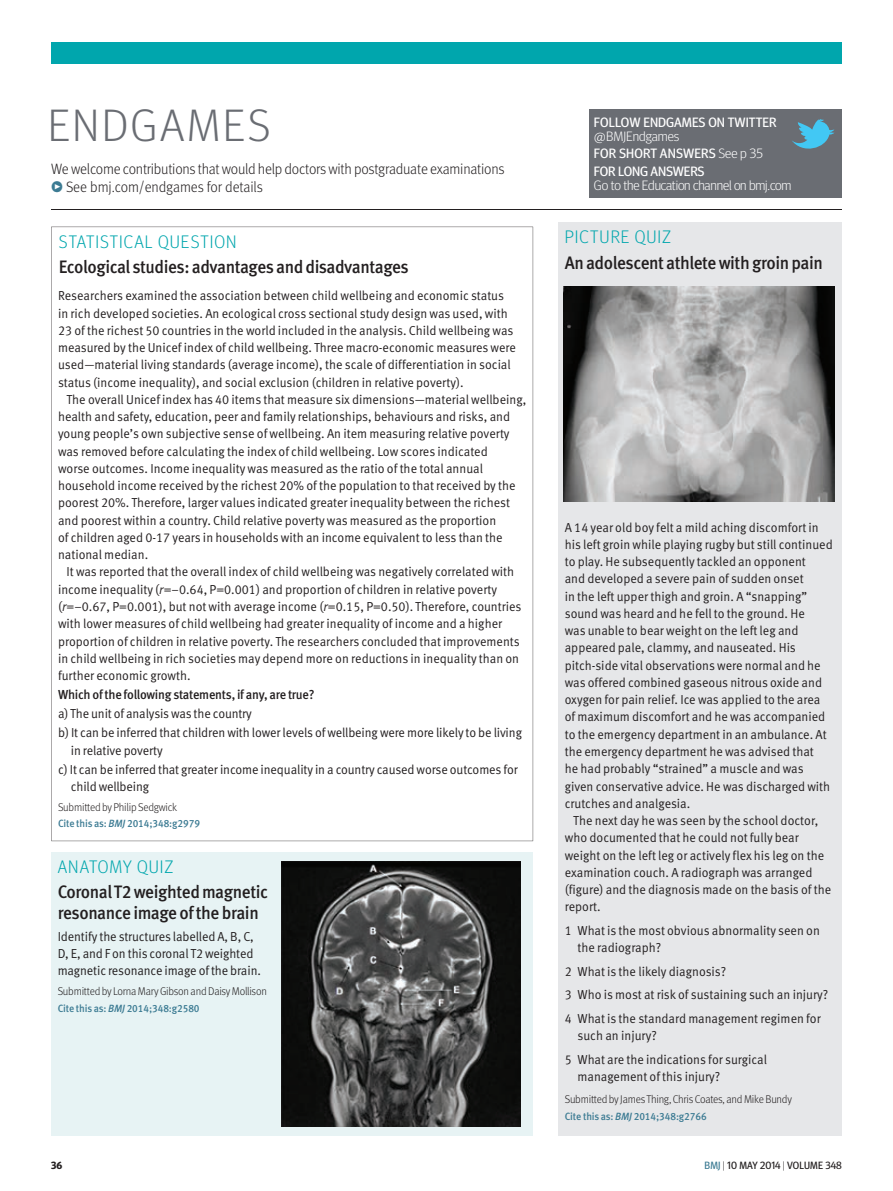
<style>
.page{position:relative;width:893px;height:1191px;background:#fff}
.page>*{position:absolute;margin:0;border:0;box-sizing:border-box;transform-origin:0 0}
.t1{font:300 45px "Meta Headline OT";letter-spacing:.06em;color:#6a6d73}
.t2{font:500 18px/21px "Meta Pro";letter-spacing:-.025em;color:#231f20;scale:.95 1}
.t3{font:300 18px "Meta Headline OT";letter-spacing:.055em;color:#00a6ad}
.t4{font:300 15px/18px "Meta Pro";letter-spacing:-.015em;color:#231f20;scale:.95 1}
.t5{font:13.5px/17.7px "Meta Headline OT";color:#fff}
.t6{font:300 13.5px "Meta Headline OT";letter-spacing:-.01em;color:#fff}
.t7{font:13.05px/17.2px "Meta Pro Normal";color:#231f20;scale:.95 1}
.t8{font:500 13.05px "Meta Pro";letter-spacing:-.02em;color:#231f20;scale:.95 1}
.t9{font:300 11.25px "Meta Pro";letter-spacing:-.02em;color:#231f20;scale:.95 1}
.t10{font:500 10.5px "Meta Pro";letter-spacing:-.01em;color:#3c7b93;scale:.95 1}
.t11{font:10.5px "Meta Headline OT";letter-spacing:.01em;color:#231f20}
.t12{font:700 10.5px "Meta Headline OT";color:#231f20}
.s1{font-style:italic}
.s2{font-weight:300}
.s3{color:#3c7b93}
</style>
<div class="page">
<div style="left:51px;top:43px;width:791px;height:21px;background:#00a6ad"></div>
<hr style="left:51px;top:209px;width:791px;height:1px;background:#231f20">
<div style="left:558px;top:223px;width:284px;height:912px;background:#e6e7e9"></div>
<div style="left:51px;top:852px;width:482px;height:283px;background:#e7f3f4"></div>
<img style="left:282px;top:861px;width:238px;height:265px">
<svg style="left:51px;top:227px;width:482px;height:614px"></svg>
<div style="left:590px;top:110px;width:252px;height:88px;background:#6a6d73"></div>
<svg style="left:792px;top:119px;width:42px;height:30px"></svg>
<img style="left:564px;top:287px;width:270px;height:214px">
<h1 class="t1" style="left:48px;top:98px;width:224px">ENDGAMES</h1>
<p class="t4" style="left:66px;top:159px;width:463px;text-indent:-15px">We welcome contributions that would help doctors with postgraduate examinations<br>See bmj.com/endgames for details</p>
<h2 class="t3" style="left:59px;top:231px;width:179px">STATISTICAL QUESTION</h2>
<h2 class="t2" style="left:59px;top:255px;width:370px">Ecological studies: advantages and disadvantages</h2>
<p class="t7" style="left:58px;top:286px;width:484px">Researchers examined the association between child wellbeing and economic status in rich developed societies. An ecological cross sectional study design was used, with 23 of the richest 50 countries in the world included in the analysis. Child wellbeing was measured by the Unicef index of child wellbeing. Three macro-economic measures were used—material living standards (average income), the scale of differentiation in social status (income inequality), and social exclusion (children in relative poverty).</p>
<p class="t7" style="left:58px;top:390px;width:494px;text-indent:9px">The overall Unicef index has 40 items that measure six dimensions—material wellbeing, health and safety, education, peer and family relationships, behaviours and risks, and young people’s own subjective sense of wellbeing. An item measuring relative poverty was removed before calculating the index of child wellbeing. Low scores indicated<br>worse outcomes. Income inequality was measured as the ratio of the total annual household income received by the richest 20% of the population to that received by the poorest 20%. Therefore, larger values indicated greater inequality between the richest and poorest within a country. Child relative poverty was measured as the proportion<br>of children aged 0-17 years in households with an income equivalent to less than the national median.</p>
<p class="t7" style="left:58px;top:562px;width:489px;text-indent:9px">It was reported that the overall index of child wellbeing was negatively correlated with income inequality ( <span class="s1">r</span> =−0.64, P=0.001) and proportion of children in relative poverty<br>( <span class="s1">r</span> =−0.67, P=0.001), but not with average income ( <span class="s1">r</span> =0.15, P=0.50). Therefore, countries with lower measures of child wellbeing had greater inequality of income and a higher proportion of children in relative poverty. The researchers concluded that improvements in child wellbeing in rich societies may depend more on reductions in inequality than on further economic growth.</p>
<p class="t8" style="left:58px;top:684px;width:272px">Which of the following statements, if any, are true?</p>
<p class="t7" style="left:58px;top:703px;width:490px;line-height:19.4px">a) The unit of analysis was the country<br>b) It can be inferred that children with lower levels of wellbeing were more likely to be living</p>
<p class="t7" style="left:58px;top:739px;width:485px;line-height:19.4px;text-indent:13px">in relative poverty<br>c) It can be inferred that greater income inequality in a country caused worse outcomes for</p>
<p class="t7" style="left:71px;top:777px;width:84px">child wellbeing</p>
<p class="t9" style="left:58px;top:799px;width:127px">Submitted by Philip Sedgwick</p>
<p class="t10" style="left:58px;top:815px;width:151px">Cite this as: <span class="s1">BMJ</span> 2014;348:g2979</p>
<h2 class="t3" style="left:58px;top:856px;width:117px">ANATOMY QUIZ</h2>
<h2 class="t2" style="left:58px;top:880px;width:223px">Coronal T2 weighted magnetic resonance image of the brain</h2>
<p class="t7" style="left:58px;top:927px;width:215px">Identify the structures labelled A, B, C,<br>D, E, and F on this coronal T2 weighted magnetic resonance image of the brain.</p>
<p class="t9" style="left:58px;top:983px;width:222px">Submitted by Lorna Mary Gibson and Daisy Mollison</p>
<p class="t10" style="left:58px;top:999px;width:151px">Cite this as: <span class="s1">BMJ</span> 2014;348:g2580</p>
<p class="t5" style="left:594px;top:113px;width:184px">FOLLOW ENDGAMES ON TWITTER</p>
<p class="t5" style="left:594px;top:127px;width:170px"><span class="s2">@BMJEndgames<br></span>FOR SHORT ANSWERS <span class="s2">See p 35<br></span>FOR LONG ANSWERS</p>
<p class="t6" style="left:594px;top:177px;width:199px">Go to the Education channel on bmj.com</p>
<h2 class="t3" style="left:565px;top:226px;width:108px">PICTURE QUIZ</h2>
<h2 class="t2" style="left:565px;top:251px;width:273px">An adolescent athlete with groin pain</h2>
<p class="t7" style="left:565px;top:517px;width:284px">A 14 year old boy felt a mild aching discomfort in his left groin while playing rugby but still continued to play. He subsequently tackled an opponent<br>and developed a severe pain of sudden onset<br>in the left upper thigh and groin. A “snapping” sound was heard and he fell to the ground. He<br>was unable to bear weight on the left leg and appeared pale, clammy, and nauseated. His pitch-side vital observations were normal and he was offered combined gaseous nitrous oxide and oxygen for pain relief. Ice was applied to the area of maximum discomfort and he was accompanied to the emergency department in an ambulance. At the emergency department he was advised that<br>he had probably “strained” a muscle and was given conservative advice. He was discharged with crutches and analgesia.</p>
<p class="t7" style="left:565px;top:811px;width:282px;text-indent:9px">The next day he was seen by the school doctor, who documented that he could not fully bear weight on the left leg or actively flex his leg on the examination couch. A radiograph was arranged (figure) and the diagnosis made on the basis of the report.</p>
<p class="t7" style="left:577px;top:921px;width:257px;text-indent:-13px">1 What is the most obvious abnormality seen on the radiograph?</p>
<p class="t7" style="left:565px;top:958px;width:279px;line-height:23.7px">2 What is the likely diagnosis?<br>3 Who is most at risk of sustaining such an injury?<br>4 What is the standard management regimen for</p>
<p class="t7" style="left:565px;top:1023px;width:214px;line-height:23.7px;text-indent:13px">such an injury?<br>5 What are the indications for surgical</p>
<p class="t7" style="left:577px;top:1067px;width:152px">management of this injury?</p>
<p class="t9" style="left:565px;top:1091px;width:241px">Submitted by James Thing , Chris Coates , and Mike Bundy</p>
<p class="t10" style="left:565px;top:1107px;width:151px">Cite this as: <span class="s1">BMJ</span> 2014;348:g2766</p>
<p class="t12" style="left:51px;top:1159px;width:13px">36</p>
<p class="t11" style="left:705px;top:1159px;width:139px"><span class="s3">BMJ</span> <span class="s2">|</span> 10 MAY 2014 <span class="s2">|</span> VOLUME 348</p>
</div>
